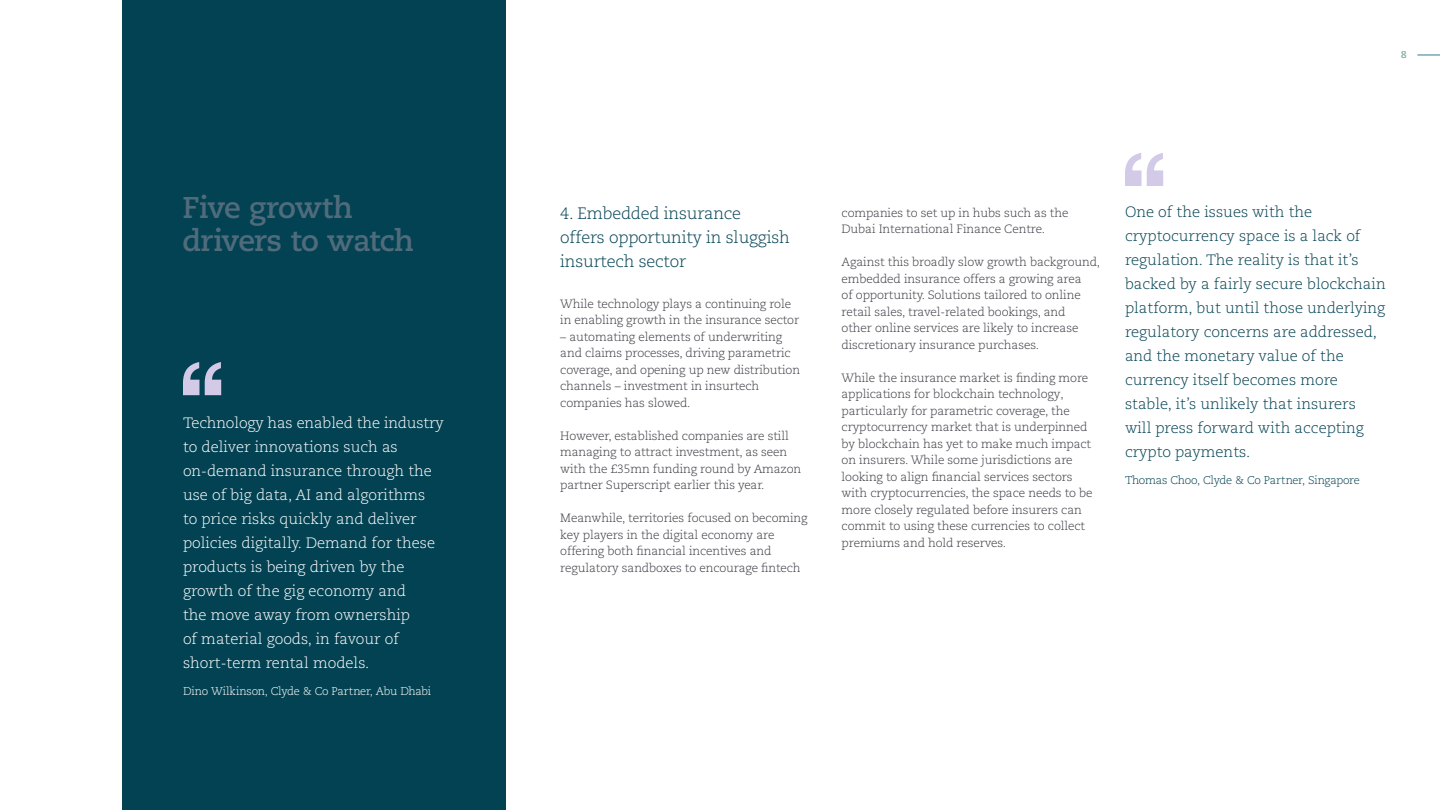
<style>
.page{position:relative;width:1440px;height:810px;background:#fff}
.page>*{position:absolute;margin:0;border:0;box-sizing:border-box;transform-origin:0 0}
.t1{font:700 30px/33px "Caecilia LT Pro 75";letter-spacing:-.025em;color:#506b7b}
.t2{font:300 16.5px/24px "Caecilia LT Pro 45";letter-spacing:-.01em;color:#034252}
.t3{font:300 15px/24px "Caecilia LT Pro 45";color:#034252}
.t4{font:300 15px/24px "Caecilia LT Pro 45";color:#fff}
.t5{font:300 12px/16.5px "Caecilia LT Pro 45";letter-spacing:-.01em;color:#3b3c43}
.t6{font:300 11.25px "Caecilia LT Pro 45";letter-spacing:-.025em;color:#fff}
.t7{font:300 11.25px "Caecilia LT Pro 45";letter-spacing:-.025em;color:#034252}
.t8{font:9.75px "Caecilia LT Pro 55 Roman";color:#8bbfa2}
</style>
<div class="page">
<div style="left:122px;top:0;width:384px;height:810px;background:#034252"></div>
<svg style="left:1418px;top:55px;width:22px;height:1px"></svg>
<svg style="left:183px;top:362px;width:38px;height:33px"></svg>
<svg style="left:1125px;top:153px;width:38px;height:33px"></svg>
<h1 class="t1" style="left:182px;top:190px;width:233px">Five growth drivers to watch</h1>
<p class="t4" style="left:183px;top:410px;width:262px">Technology has enabled the industry to deliver innovations such as on-demand insurance through the use of big data, AI and algorithms<br>to price risks quickly and deliver policies digitally. Demand for these products is being driven by the growth of the gig economy and<br>the move away from ownership<br>of material goods, in favour of short-term rental models.</p>
<p class="t6" style="left:183px;top:684px;width:250px">Dino Wilkinson, Clyde &amp; Co Partner, Abu Dhabi</p>
<p class="t8" style="left:1401px;top:49px;width:7px">8</p>
<h2 class="t2" style="left:560px;top:201px;width:231px">4. Embedded insurance offers opportunity in sluggish insurtech sector</h2>
<p class="t5" style="left:560px;top:295px;width:240px">While technology plays a continuing role in enabling growth in the insurance sector</p>
<p class="t5" style="left:560px;top:328px;width:241px">– automating elements of underwriting and claims processes, driving parametric coverage, and opening up new distribution channels – investment in insurtech companies has slowed.</p>
<p class="t5" style="left:560px;top:427px;width:243px">However, established companies are still managing to attract investment, as seen with the £35mn funding round by Amazon partner Superscript earlier this year.</p>
<p class="t5" style="left:560px;top:510px;width:249px">Meanwhile, territories focused on becoming key players in the digital economy are offering both financial incentives and regulatory sandboxes to encourage fintech</p>
<p class="t5" style="left:842px;top:204px;width:228px">companies to set up in hubs such as the<br>Dubai International Finance Centre.</p>
<p class="t5" style="left:842px;top:254px;width:260px">Against this broadly slow growth background, embedded insurance offers a growing area<br>of opportunity. Solutions tailored to online retail sales, travel-related bookings, and<br>other online services are likely to increase discretionary insurance purchases.</p>
<p class="t5" style="left:842px;top:369px;width:253px">While the insurance market is finding more applications for blockchain technology, particularly for parametric coverage, the cryptocurrency market that is underpinned by blockchain has yet to make much impact on insurers. While some jurisdictions are looking to align financial services sectors with cryptocurrencies, the space needs to be more closely regulated before insurers can commit to using these currencies to collect premiums and hold reserves.</p>
<p class="t3" style="left:1125px;top:200px;width:262px">One of the issues with the cryptocurrency space is a lack of regulation. The reality is that it’s backed by a fairly secure blockchain platform, but until those underlying regulatory concerns are addressed, and the monetary value of the currency itself becomes more stable, it’s unlikely that insurers will press forward with accepting crypto payments.</p>
<p class="t7" style="left:1125px;top:473px;width:236px">Thomas Choo, Clyde &amp; Co Partner, Singapore</p>
</div>
